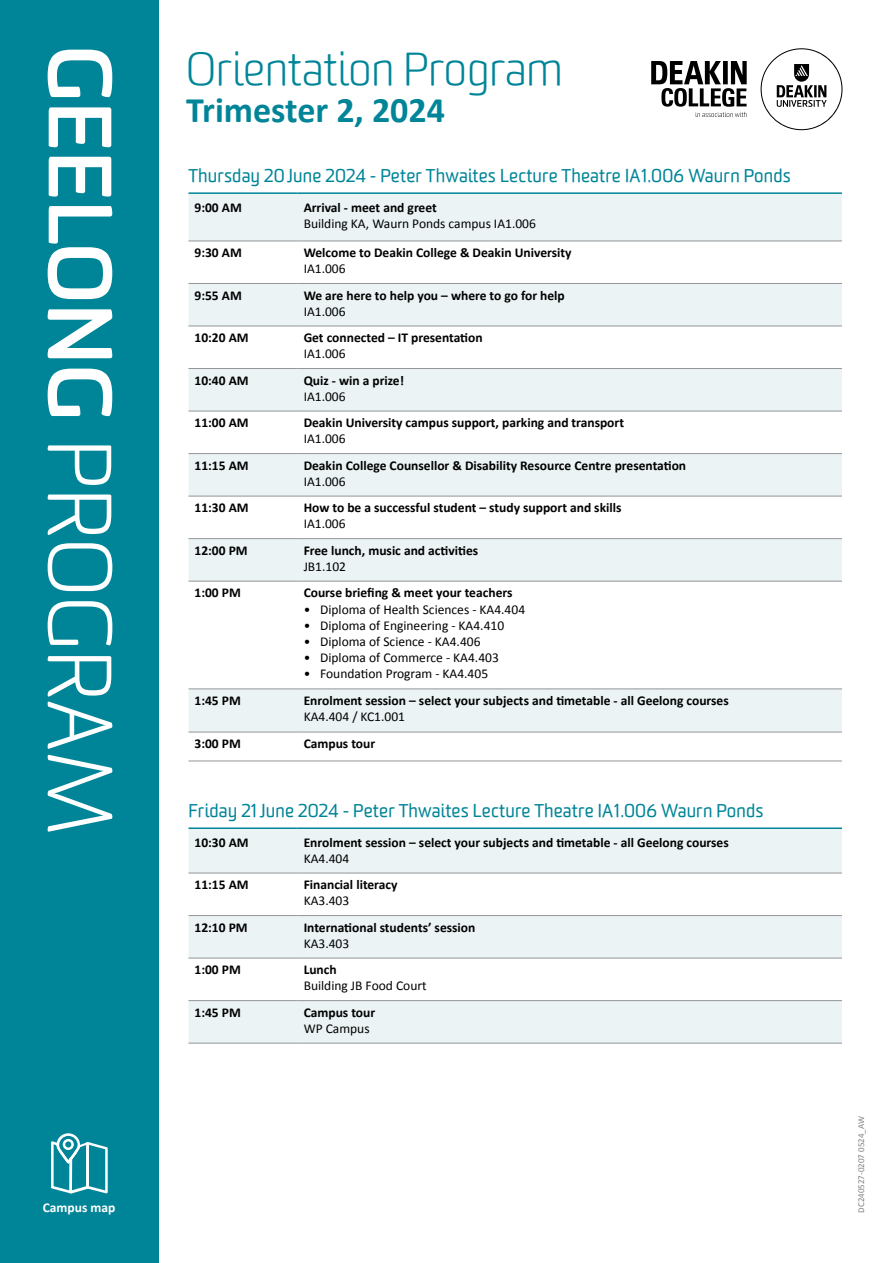
<style>
.page{position:relative;width:893px;height:1263px;background:#fff}
.page>*{position:absolute;margin:0;border:0;box-sizing:border-box;transform-origin:0 0}
.t1{font:700 87px "Worldly";color:#fff}
.t2{font:300 45px "Worldly";color:#008598}
.t3{font:700 36px "Calibri";color:#008598}
.t4{font:18px "Worldly";letter-spacing:.01em;color:#008598}
.t5{font:700 13.5px "Calibri";color:#000}
.t6{font:13.5px "Calibri";color:#000}
.t7{font:700 13.5px "Calibri";color:#fff}
.t8{font:9px "Calibri";color:#808285}
.s1{font-weight:300}
</style>
<div class="page">
<svg style="left:189px;top:194px;width:653px;height:538px"></svg>
<hr style="left:189px;top:241px;width:109px;height:1px;background:#939598">
<hr style="left:298px;top:241px;width:544px;height:1px;background:#939598">
<hr style="left:189px;top:283px;width:109px;height:1px;background:#939598">
<hr style="left:298px;top:283px;width:544px;height:1px;background:#939598">
<hr style="left:189px;top:326px;width:109px;height:1px;background:#939598">
<hr style="left:298px;top:326px;width:544px;height:1px;background:#939598">
<hr style="left:189px;top:368px;width:109px;height:1px;background:#939598">
<hr style="left:298px;top:368px;width:544px;height:1px;background:#939598">
<hr style="left:189px;top:411px;width:109px;height:1px;background:#939598">
<hr style="left:298px;top:411px;width:544px;height:1px;background:#939598">
<hr style="left:189px;top:453px;width:109px;height:1px;background:#939598">
<hr style="left:298px;top:453px;width:544px;height:1px;background:#939598">
<hr style="left:189px;top:496px;width:109px;height:1px;background:#939598">
<hr style="left:298px;top:496px;width:544px;height:1px;background:#939598">
<hr style="left:189px;top:538px;width:109px;height:1px;background:#939598">
<hr style="left:298px;top:538px;width:544px;height:1px;background:#939598">
<hr style="left:189px;top:581px;width:109px;height:1px;background:#939598">
<hr style="left:298px;top:581px;width:544px;height:1px;background:#939598">
<hr style="left:189px;top:689px;width:109px;height:1px;background:#939598">
<hr style="left:298px;top:689px;width:544px;height:1px;background:#939598">
<hr style="left:189px;top:732px;width:109px;height:1px;background:#939598">
<hr style="left:298px;top:732px;width:544px;height:1px;background:#939598">
<hr style="left:189px;top:761px;width:109px;height:1px;background:#939598">
<hr style="left:298px;top:761px;width:544px;height:1px;background:#939598">
<hr style="left:189px;top:192px;width:109px;height:2px;background:#008598">
<hr style="left:298px;top:192px;width:544px;height:2px;background:#008598">
<svg style="left:189px;top:829px;width:653px;height:214px;fill:#ebf3f4"></svg>
<hr style="left:189px;top:873px;width:109px;height:1px;background:#939598">
<hr style="left:298px;top:873px;width:544px;height:1px;background:#939598">
<hr style="left:189px;top:915px;width:109px;height:1px;background:#939598">
<hr style="left:298px;top:915px;width:544px;height:1px;background:#939598">
<hr style="left:189px;top:958px;width:109px;height:1px;background:#939598">
<hr style="left:298px;top:958px;width:544px;height:1px;background:#939598">
<hr style="left:189px;top:1000px;width:109px;height:1px;background:#939598">
<hr style="left:298px;top:1000px;width:544px;height:1px;background:#939598">
<hr style="left:189px;top:1043px;width:109px;height:1px;background:#939598">
<hr style="left:298px;top:1043px;width:544px;height:1px;background:#939598">
<hr style="left:189px;top:827px;width:109px;height:2px;background:#008598">
<hr style="left:298px;top:827px;width:544px;height:2px;background:#008598">
<div style="left:0;top:0;width:158px;height:1263px;background:#008598"></div>
<svg style="left:651px;top:61px;width:96px;height:56px"></svg>
<svg style="left:761px;top:48px;width:81px;height:82px"></svg>
<svg style="left:51px;top:1133px;width:57px;height:60px"></svg>
<h1 class="t1" style="left:135px;top:45px;width:792px;rotate:90deg">GEELONG <span class="s1">PROGRAM</span></h1>
<p class="t7" style="left:43px;top:1198px;width:74px">Campus map</p>
<h2 class="t2" style="left:186px;top:42px;width:378px">Orientation Program</h2>
<h3 class="t3" style="left:186px;top:85px;width:260px">Trimester 2, 2024</h3>
<h3 class="t4" style="left:189px;top:165px;width:604px">Thursday 20 June 2024 - Peter Thwaites Lecture Theatre IA1.006 Waurn Ponds</h3>
<p class="t5" style="left:195px;top:198px;width:49px">9:00 AM</p>
<p class="t5" style="left:304px;top:198px;width:135px">Arrival - meet and greet</p>
<p class="t6" style="left:304px;top:214px;width:234px">Building KA, Waurn Ponds campus IA1.006</p>
<p class="t5" style="left:195px;top:243px;width:49px">9:30 AM</p>
<p class="t5" style="left:304px;top:243px;width:269px">Welcome to Deakin College &amp; Deakin University</p>
<p class="t6" style="left:304px;top:259px;width:43px">IA1.006</p>
<p class="t5" style="left:195px;top:286px;width:49px">9:55 AM</p>
<p class="t5" style="left:304px;top:286px;width:263px">We are here to help you – where to go for help</p>
<p class="t6" style="left:304px;top:302px;width:43px">IA1.006</p>
<p class="t5" style="left:195px;top:328px;width:56px">10:20 AM</p>
<p class="t5" style="left:304px;top:328px;width:181px">Get connected – IT presentation</p>
<p class="t6" style="left:304px;top:344px;width:43px">IA1.006</p>
<p class="t5" style="left:195px;top:371px;width:56px">10:40 AM</p>
<p class="t5" style="left:304px;top:371px;width:102px">Quiz - win a prize!</p>
<p class="t6" style="left:304px;top:387px;width:43px">IA1.006</p>
<p class="t5" style="left:195px;top:413px;width:56px">11:00 AM</p>
<p class="t5" style="left:304px;top:413px;width:322px">Deakin University campus support, parking and transport</p>
<p class="t6" style="left:304px;top:429px;width:43px">IA1.006</p>
<p class="t5" style="left:195px;top:456px;width:56px">11:15 AM</p>
<p class="t5" style="left:304px;top:456px;width:384px">Deakin College Counsellor &amp; Disability Resource Centre presentation</p>
<p class="t6" style="left:304px;top:472px;width:43px">IA1.006</p>
<p class="t5" style="left:195px;top:498px;width:56px">11:30 AM</p>
<p class="t5" style="left:304px;top:498px;width:319px">How to be a successful student – study support and skills</p>
<p class="t6" style="left:304px;top:515px;width:43px">IA1.006</p>
<p class="t5" style="left:195px;top:541px;width:55px">12:00 PM</p>
<p class="t5" style="left:304px;top:541px;width:176px">Free lunch, music and activities</p>
<p class="t6" style="left:304px;top:557px;width:44px">JB1.102</p>
<p class="t5" style="left:195px;top:583px;width:48px">1:00 PM</p>
<p class="t5" style="left:304px;top:583px;width:210px">Course briefing &amp; meet your teachers</p>
<p class="t6" style="left:304px;top:600px;width:223px">• Diploma of Health Sciences - KA4.404</p>
<p class="t6" style="left:304px;top:616px;width:202px">• Diploma of Engineering - KA4.410</p>
<p class="t6" style="left:304px;top:632px;width:178px">• Diploma of Science - KA4.406</p>
<p class="t6" style="left:304px;top:648px;width:197px">• Diploma of Commerce - KA4.403</p>
<p class="t6" style="left:304px;top:664px;width:186px">• Foundation Program - KA4.405</p>
<p class="t5" style="left:195px;top:691px;width:48px">1:45 PM</p>
<p class="t5" style="left:304px;top:691px;width:427px">Enrolment session – select your subjects and timetable - all Geelong courses</p>
<p class="t6" style="left:304px;top:707px;width:103px">KA4.404 / KC1.001</p>
<p class="t5" style="left:195px;top:734px;width:48px">3:00 PM</p>
<p class="t5" style="left:304px;top:734px;width:73px">Campus tour</p>
<h3 class="t4" style="left:189px;top:800px;width:576px">Friday 21 June 2024 - Peter Thwaites Lecture Theatre IA1.006 Waurn Ponds</h3>
<p class="t5" style="left:195px;top:833px;width:56px">10:30 AM</p>
<p class="t5" style="left:304px;top:833px;width:427px">Enrolment session – select your subjects and timetable - all Geelong courses</p>
<p class="t6" style="left:304px;top:849px;width:47px">KA4.404</p>
<p class="t5" style="left:195px;top:875px;width:56px">11:15 AM</p>
<p class="t5" style="left:304px;top:875px;width:95px">Financial literacy</p>
<p class="t6" style="left:304px;top:891px;width:47px">KA3.403</p>
<p class="t5" style="left:195px;top:918px;width:55px">12:10 PM</p>
<p class="t5" style="left:304px;top:918px;width:173px">International students’ session</p>
<p class="t6" style="left:304px;top:934px;width:47px">KA3.403</p>
<p class="t5" style="left:195px;top:960px;width:48px">1:00 PM</p>
<p class="t5" style="left:304px;top:960px;width:35px">Lunch</p>
<p class="t6" style="left:304px;top:976px;width:125px">Building JB Food Court</p>
<p class="t5" style="left:195px;top:1003px;width:48px">1:45 PM</p>
<p class="t5" style="left:304px;top:1003px;width:73px">Campus tour</p>
<p class="t6" style="left:304px;top:1019px;width:67px">WP Campus</p>
<p class="t8" style="left:855px;top:1213px;width:98px;rotate:-90deg">DC240527-0207 0524_AW</p>
</div>
